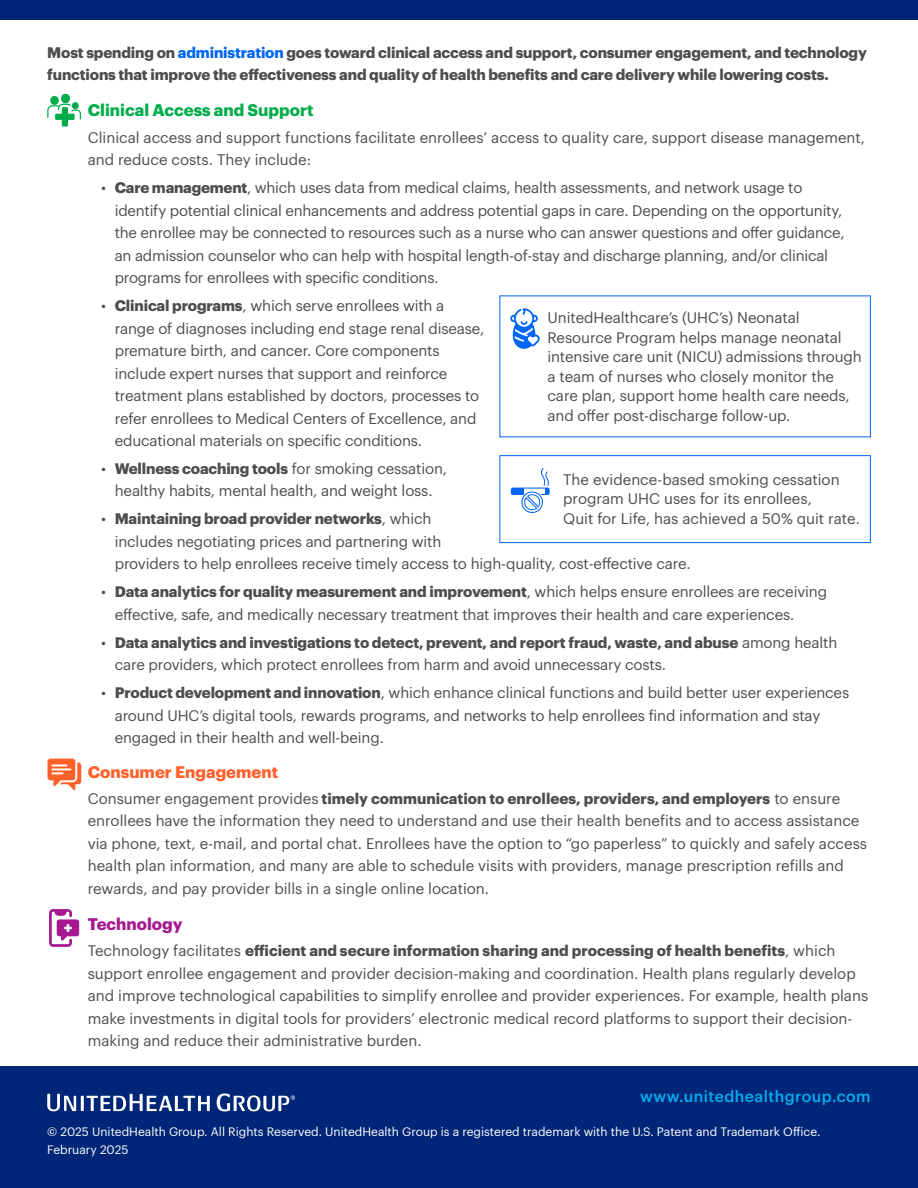
<style>
.page{position:relative;width:918px;height:1188px;background:#fff}
.page>*{position:absolute;margin:0;border:0;box-sizing:border-box;transform-origin:0 0}
.t1{font:700 16.5px "Graphik";color:#00ac4a}
.t2{font:700 16.5px "Graphik";color:#ff612b}
.t3{font:700 16.5px "Graphik";color:#a51890}
.t4{font:500 15.75px "Graphik";letter-spacing:.03em;color:#00aeef}
.t5{font:15px/22.5px "Graphik";letter-spacing:-.01em;color:#4b4d4f}
.t6{font:700 15px/22.5px "Graphik";letter-spacing:-.01em;color:#4b4d4f}
.t7{font:12px/17.9px "Graphik";color:#fff}
.s1{color:#0066f5}
.s2{font-weight:700}
</style>
<div class="page">
<div style="left:0;top:0;width:918px;height:20px;background:#002677"></div>
<div style="left:61px;top:94px;width:9px;height:9px;background:#00ac4a;border-radius:4px"></div>
<div style="left:50px;top:96px;width:9px;height:9px;background:#00ac4a;border-radius:4px"></div>
<svg style="left:47px;top:104px;width:34px;height:23px"></svg>
<div style="left:0;top:1066px;width:918px;height:122px;background:#002677"></div>
<hr style="left:81px;top:1096px;width:3px;height:15px;background:#fff">
<svg style="left:47px;top:1094px;width:29px;height:17px"></svg>
<svg style="left:86px;top:1094px;width:124px;height:17px"></svg>
<svg style="left:217px;top:1093px;width:78px;height:18px"></svg>
<svg style="left:48px;top:759px;width:33px;height:32px"></svg>
<svg style="left:49px;top:909px;width:30px;height:38px"></svg>
<div style="left:500px;top:455px;width:371px;height:88px;border:1px solid #0066f5"></div>
<svg style="left:511px;top:468px;width:39px;height:45px"></svg>
<svg style="left:510px;top:308px;width:30px;height:41px"></svg>
<p class="t6" style="left:47px;top:40px;width:821px">Most spending on <span class="s1">administration</span> goes toward clinical access and support, consumer engagement, and technology functions that improve the effectiveness and quality of health benefits and care delivery while lowering costs.</p>
<p class="t1" style="left:88px;top:98px;width:227px">Clinical Access and Support</p>
<p class="t5" style="left:88px;top:125px;width:779px">Clinical access and support functions facilitate enrollees’ access to quality care, support disease management, and reduce costs. They include:</p>
<p class="t5" style="left:115px;top:175px;width:731px;text-indent:-14px">• <span class="s2">Care management</span>, which uses data from medical claims, health assessments, and network usage to identify potential clinical enhancements and address potential gaps in care. Depending on the opportunity, the enrollee may be connected to resources such as a nurse who can answer questions and offer guidance, an admission counselor who can help with hospital length-of-stay and discharge planning, and/or clinical programs for enrollees with specific conditions.</p>
<p class="t5" style="left:115px;top:293px;width:371px;text-indent:-14px">• <span class="s2">Clinical programs</span>, which serve enrollees with a range of diagnoses including end stage renal disease, premature birth, and cancer. Core components include expert nurses that support and reinforce treatment plans established by doctors, processes to refer enrollees to Medical Centers of Excellence, and educational materials on specific conditions.</p>
<p class="t5" style="left:101px;top:456px;width:347px;text-align:center">• <span class="s2">Wellness coaching tools</span> for smoking cessation, healthy habits, mental health, and weight loss.</p>
<p class="t5" style="left:115px;top:506px;width:577px;text-indent:-14px">• <span class="s2">Maintaining broad provider networks</span>, which<br>includes negotiating prices and partnering with<br>providers to help enrollees receive timely access to high-quality, cost-effective care.</p>
<p class="t5" style="left:115px;top:579px;width:714px;text-indent:-14px">• <span class="s2">Data analytics for quality measurement and improvement</span>, which helps ensure enrollees are receiving effective, safe, and medically necessary treatment that improves their health and care experiences.</p>
<p class="t5" style="left:115px;top:630px;width:724px;text-indent:-14px">• <span class="s2">Data analytics and investigations to detect, prevent, and report fraud, waste, and abuse</span> among health care providers, which protect enrollees from harm and avoid unnecessary costs.</p>
<p class="t5" style="left:115px;top:680px;width:736px;text-indent:-14px">• <span class="s2">Product development and innovation</span>, which enhance clinical functions and build better user experiences around UHC’s digital tools, rewards programs, and networks to help enrollees find information and stay engaged in their health and well-being.</p>
<p class="t2" style="left:88px;top:759px;width:192px">Consumer Engagement</p>
<p class="t5" style="left:88px;top:786px;width:781px">Consumer engagement provides <span class="s2">timely communication to enrollees, providers, and employers</span> to ensure enrollees have the information they need to understand and use their health benefits and to access assistance via phone, text, e-mail, and portal chat. Enrollees have the option to “go paperless” to quickly and safely access health plan information, and many are able to schedule visits with providers, manage prescription refills and rewards, and pay provider bills in a single online location.</p>
<p class="t3" style="left:88px;top:911px;width:96px">Technology</p>
<p class="t5" style="left:88px;top:938px;width:782px">Technology facilitates <span class="s2">efficient and secure information sharing and processing of health benefits</span>, which support enrollee engagement and provider decision-making and coordination. Health plans regularly develop and improve technological capabilities to simplify enrollee and provider experiences. For example, health plans make investments in digital tools for providers’ electronic medical record platforms to support their decision&shy;making and reduce their administrative burden.</p>
<p class="t5" style="left:548px;top:307px;width:316px;line-height:19.5px">UnitedHealthcare’s (UHC’s) Neonatal Resource Program helps manage neonatal intensive care unit (NICU) admissions through a team of nurses who closely monitor the care plan, support home health care needs, and offer post-discharge follow-up.</p>
<p class="t5" style="left:563px;top:468px;width:298px;line-height:19.5px">The evidence-based smoking cessation program UHC uses for its enrollees,<br>Quit for Life, has achieved a 50% quit rate.</p>
<p class="t4" style="left:640px;top:1084px;width:232px">www.unitedhealthgroup.com</p>
<p class="t7" style="left:47px;top:1122px;width:775px">© 2025 UnitedHealth Group. All Rights Reserved. UnitedHealth Group is a registered trademark with the U.S. Patent and Trademark Office.<br>February 2025</p>
</div>
